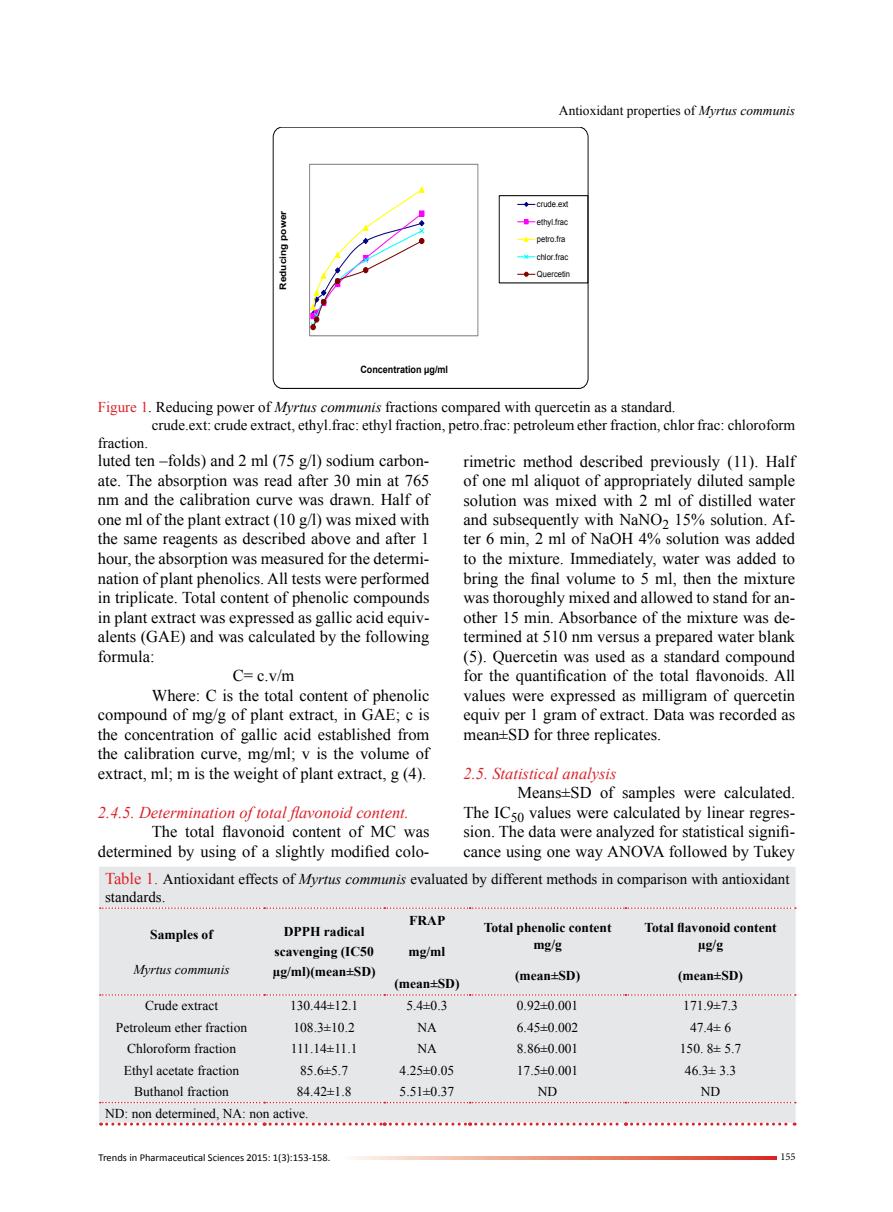
<style>
.page{position:relative;width:893px;height:1212px;background:#fff}
.page>*{position:absolute;margin:0;border:0;box-sizing:border-box;transform-origin:0 0}
.t1{font:16.5px/19.5px "Times New Roman";color:#000;text-align:justify}
.t2{font:italic 16.5px "Times New Roman";color:#da2128}
.t3{font:15px/18px "Times New Roman";color:#000}
.t4{font:13.5px "Times New Roman";color:#000}
.t5{font:700 13.5px/20.2px "Times New Roman";color:#000;text-align:center}
.t6{font:italic 13.5px "Times New Roman";color:#000}
.t7{font:10.5px "Calibri";color:#000}
.t8{font:10.5px "Minion Pro";color:#000}
.t9{font:700 10.05px "Arial";color:#000;scale:.9 1}
.t10{font:700 9px "Arial";color:#000;scale:1.12 1}
.t11{font:8.55px/17.4px "Arial";color:#000;scale:.9 1}
.s1{font-style:italic}
.s2{color:#da2128}
.s3{font-size:16.5px;color:#da2128}
</style>
<div class="page">
<div style="left:309px;top:164px;width:169px;height:172px;border:1px solid #808080"></div>
<svg style="left:310px;top:186px;width:115px;height:144px"></svg>
<svg style="left:518px;top:202px;width:17px;height:5px"></svg>
<svg style="left:518px;top:219px;width:17px;height:5px"></svg>
<svg style="left:518px;top:237px;width:17px;height:5px"></svg>
<svg style="left:518px;top:254px;width:17px;height:6px"></svg>
<svg style="left:518px;top:272px;width:17px;height:5px"></svg>
<div style="left:273px;top:127px;width:315px;height:261px;border:1px solid #000;border-radius:10px"></div>
<div style="left:99px;top:867px;width:697px;height:257px;background:#e6e7e8"></div>
<svg style="left:100px;top:1102px;width:696px;height:1px"></svg>
<svg style="left:100px;top:907px;width:696px;height:2px"></svg>
<svg style="left:100px;top:994px;width:696px;height:2px"></svg>
<svg style="left:101px;top:1122px;width:694px;height:3px"></svg>
<svg style="left:351px;top:1156px;width:425px;height:3px"></svg>
<p class="t10" style="left:277px;top:290px;width:72px;rotate:-90deg">Reducing power</p>
<p class="t9" style="left:360px;top:363px;width:99px">Concentration µg/ml</p>
<p class="t4" style="left:559px;top:101px;width:238px">Antioxidant properties of <span class="s1">Myrtus communis</span></p>
<p class="t11" style="left:537px;top:196px;width:38px">crude.ext ethyl.frac petro.fra chlor.frac<br>Quercetin</p>
<p class="t3" style="left:98px;top:398px;width:579px"><span class="s2">Figure 1</span>. Reducing power of <span class="s1">Myrtus communis</span> fractions compared with quercetin as a standard.</p>
<p class="t3" style="left:152px;top:416px;width:645px">crude.ext: crude extract, ethyl.frac: ethyl fraction, petro.frac: petroleum ether fraction, chlor frac: chloroform</p>
<p class="t3" style="left:98px;top:434px;width:52px">fraction.</p>
<p class="t1" style="left:98px;top:451px;width:333px">luted ten –folds) and 2 ml (75 g/l) sodium carbon-</p>
<p class="t1" style="left:98px;top:470px;width:333px">ate. The absorption was read after 30 min at 765</p>
<p class="t1" style="left:98px;top:490px;width:333px">nm and the calibration curve was drawn. Half of</p>
<p class="t1" style="left:98px;top:509px;width:333px">one ml of the plant extract (10 g/l) was mixed with</p>
<p class="t1" style="left:98px;top:529px;width:333px">the same reagents as described above and after 1</p>
<p class="t1" style="left:98px;top:548px;width:333px">hour, the absorption was measured for the determi-</p>
<p class="t1" style="left:98px;top:568px;width:333px">nation of plant phenolics. All tests were performed</p>
<p class="t1" style="left:98px;top:587px;width:333px">in triplicate. Total content of phenolic compounds</p>
<p class="t1" style="left:98px;top:607px;width:333px">in plant extract was expressed as gallic acid equiv-</p>
<p class="t1" style="left:98px;top:626px;width:333px">alents (GAE) and was calculated by the following</p>
<p class="t1" style="left:98px;top:646px;width:58px">formula:</p>
<p class="t1" style="left:233px;top:665px;width:63px">C= c.v/m</p>
<p class="t1" style="left:152px;top:685px;width:279px">Where: C is the total content of phenolic</p>
<p class="t1" style="left:98px;top:704px;width:333px">compound of mg/g of plant extract, in GAE; c is</p>
<p class="t1" style="left:98px;top:724px;width:333px">the concentration of gallic acid established from</p>
<p class="t1" style="left:98px;top:743px;width:333px">the calibration curve, mg/ml; v is the volume of</p>
<p class="t1" style="left:98px;top:763px;width:330px">extract, ml; m is the weight of plant extract, g (4).</p>
<p class="t2" style="left:98px;top:801px;width:313px">2.4.5. Determination of total flavonoid content.</p>
<p class="t1" style="left:98px;top:821px;width:333px;text-align:right">The total flavonoid content of MC was determined by using of a slightly modified colo-</p>
<p class="t1" style="left:463px;top:451px;width:333px">rimetric method described previously (11). Half of one ml aliquot of appropriately diluted sample solution was mixed with 2 ml of distilled water and subsequently with NaNO<sub>2</sub> 15% solution. Af&shy;ter 6 min, 2 ml of NaOH 4% solution was added to the mixture. Immediately, water was added to bring the final volume to 5 ml, then the mixture was thoroughly mixed and allowed to stand for an&shy;other 15 min. Absorbance of the mixture was de&shy;termined at 510 nm versus a prepared water blank (5). Quercetin was used as a standard compound for the quantification of the total flavonoids. All values were expressed as milligram of quercetin equiv per 1 gram of extract. Data was recorded as mean±SD for three replicates.</p>
<p class="t2" style="left:463px;top:762px;width:155px">2.5. Statistical analysis</p>
<p class="t1" style="left:463px;top:782px;width:333px;text-indent:54px">Means±SD of samples were calculated.<br>The IC<sub>50</sub> values were calculated by linear regres&shy;sion. The data were analyzed for statistical signifi&shy;cance using one way ANOVA followed by Tukey</p>
<p class="t3" style="left:105px;top:870px;width:686px"><span class="s3">Table 1.</span> Antioxidant effects of <span class="s1">Myrtus communis</span> evaluated by different methods in comparison with antioxidant standards.</p>
<p class="t5" style="left:150px;top:923px;width:64px">Samples of</p>
<p class="t6" style="left:133px;top:960px;width:98px">Myrtus communis</p>
<p class="t5" style="left:409px;top:910px;width:37px">FRAP</p>
<p class="t5" style="left:409px;top:941px;width:38px">mg/ml</p>
<p class="t5" style="left:394px;top:972px;width:67px">(mean±SD)</p>
<p class="t5" style="left:644px;top:919px;width:134px;line-height:16.5px">Total flavonoid content µg/g</p>
<p class="t5" style="left:678px;top:965px;width:67px">(mean±SD)</p>
<p class="t5" style="left:484px;top:919px;width:129px;line-height:16.5px">Total phenolic content mg/g</p>
<p class="t5" style="left:515px;top:965px;width:67px">(mean±SD)</p>
<p class="t5" style="left:273px;top:921px;width:104px">DPPH radical scavenging (IC50 µg/ml)(mean±SD)</p>
<p class="t4" style="left:145px;top:997px;width:75px">Crude extract</p>
<p class="t4" style="left:290px;top:997px;width:70px">130.44±12.1</p>
<p class="t4" style="left:406px;top:997px;width:43px">5.4±0.3</p>
<p class="t4" style="left:517px;top:997px;width:63px">0.92±0.001</p>
<p class="t4" style="left:683px;top:997px;width:56px">171.9±7.3</p>
<p class="t4" style="left:116px;top:1018px;width:133px">Petroleum ether fraction</p>
<p class="t4" style="left:293px;top:1018px;width:63px">108.3±10.2</p>
<p class="t4" style="left:418px;top:1018px;width:21px">NA</p>
<p class="t4" style="left:517px;top:1018px;width:63px">6.45±0.002</p>
<p class="t4" style="left:690px;top:1018px;width:43px">47.4± 6</p>
<p class="t4" style="left:127px;top:1040px;width:111px">Chloroform fraction</p>
<p class="t4" style="left:291px;top:1040px;width:68px">111.14±11.1</p>
<p class="t4" style="left:418px;top:1040px;width:21px">NA</p>
<p class="t4" style="left:517px;top:1040px;width:63px">8.86±0.001</p>
<p class="t4" style="left:680px;top:1040px;width:63px">150. 8± 5.7</p>
<p class="t4" style="left:124px;top:1061px;width:117px">Ethyl acetate fraction</p>
<p class="t4" style="left:300px;top:1061px;width:49px">85.6±5.7</p>
<p class="t4" style="left:400px;top:1061px;width:56px">4.25±0.05</p>
<p class="t4" style="left:517px;top:1061px;width:63px">17.5±0.001</p>
<p class="t4" style="left:685px;top:1061px;width:53px">46.3± 3.3</p>
<p class="t4" style="left:134px;top:1083px;width:96px">Buthanol fraction</p>
<p class="t4" style="left:297px;top:1083px;width:56px">84.42±1.8</p>
<p class="t4" style="left:400px;top:1083px;width:56px">5.51±0.37</p>
<p class="t4" style="left:538px;top:1083px;width:21px">ND</p>
<p class="t4" style="left:701px;top:1083px;width:21px">ND</p>
<p class="t4" style="left:105px;top:1104px;width:205px">ND: non determined, NA: non active.</p>
<p class="t7" style="left:99px;top:1151px;width:233px">Trends in Pharmaceutical Sciences 2015: 1(3):153-158.</p>
<p class="t8" style="left:780px;top:1150px;width:17px">155</p>
</div>
